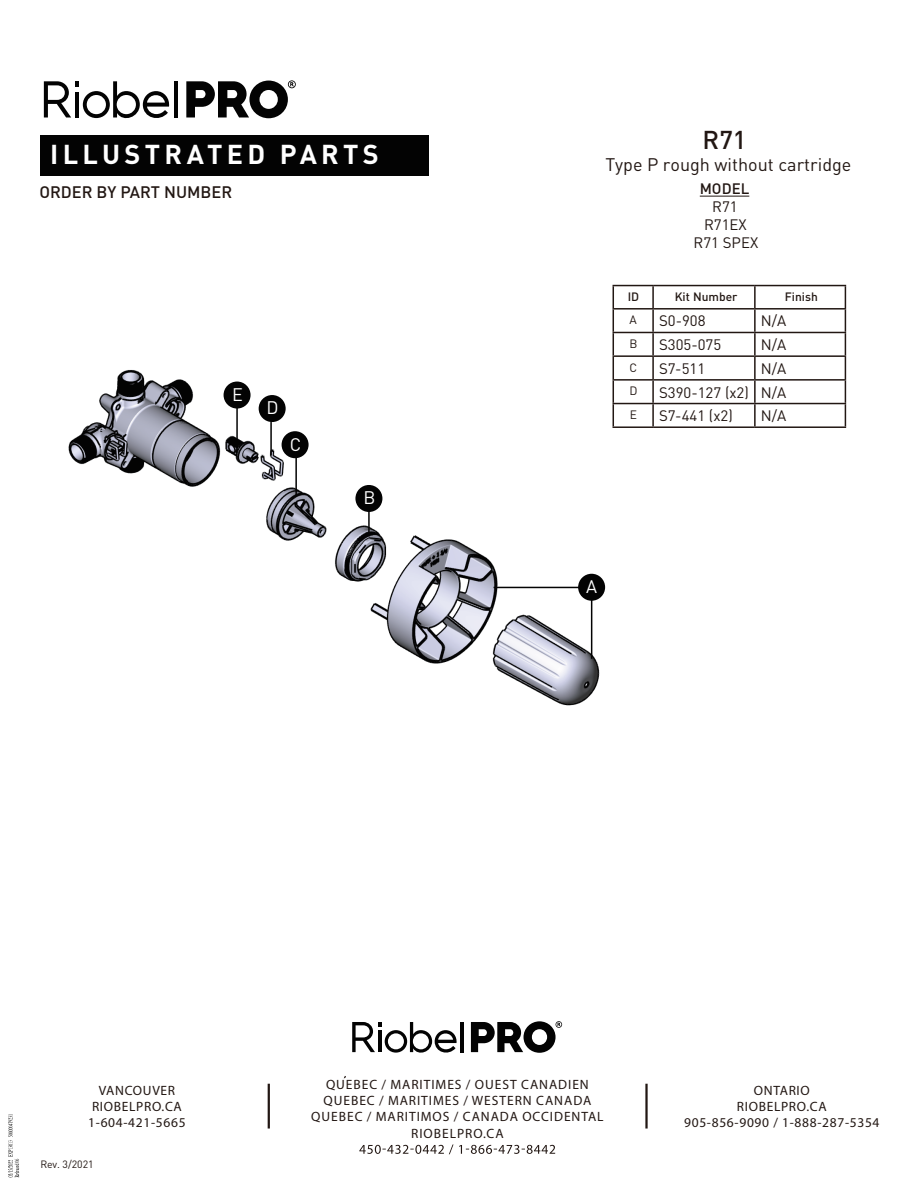
<style>
.page{position:relative;width:918px;height:1188px;background:#fff}
.page>*{position:absolute;margin:0;border:0;box-sizing:border-box;transform-origin:0 0}
.t1{font:700 27px "DIN Pro";letter-spacing:.16em;color:#fff}
.t2{font:500 25.5px "DIN Pro";color:#221713}
.t3{font:18px "DIN Pro";color:#221713}
.t4{font:18px "DIN Pro";color:#fff}
.t5{font:500 16.5px "DIN Pro";color:#221713}
.t6{font:15px/18px "DIN Pro";color:#221713;text-align:center}
.t7{font:500 15px "DIN Pro";color:#221713}
.t8{font:13.5px/16.2px "Myriad Pro";letter-spacing:.07em;color:#221713;text-align:center}
.t9{font:13.5px/16.2px "Myriad Pro";letter-spacing:.05em;color:#221713;text-align:center}
.t10{font:500 12px "DIN Pro";color:#221713}
.t11{font:12px/23.7px "DIN Pro";color:#221713;text-align:justify}
.t12{font:10.5px "DIN Pro";color:#221713}
</style>
<div class="page">
<div style="left:40px;top:135px;width:389px;height:41px;background:#030303"></div>
<img style="left:68px;top:284px;width:561px;height:422px">
<div style="left:578px;top:574px;width:27px;height:27px;background:#030303;border-radius:50%"></div>
<hr style="left:494px;top:587px;width:87px;height:1px;background:#030303">
<hr style="left:613px;top:285px;width:40px;height:1px;background:#221713">
<hr style="left:653px;top:285px;width:102px;height:1px;background:#221713">
<hr style="left:652px;top:286px;width:2px;height:22px;background:#221713">
<hr style="left:755px;top:285px;width:91px;height:1px;background:#221713">
<hr style="left:754px;top:286px;width:2px;height:22px;background:#221713">
<hr style="left:613px;top:308px;width:40px;height:2px;background:#221713">
<hr style="left:653px;top:308px;width:102px;height:2px;background:#221713">
<hr style="left:652px;top:310px;width:2px;height:22px;background:#221713">
<hr style="left:755px;top:308px;width:91px;height:2px;background:#221713">
<hr style="left:754px;top:310px;width:2px;height:22px;background:#221713">
<hr style="left:613px;top:332px;width:40px;height:1px;background:#221713">
<hr style="left:653px;top:332px;width:102px;height:1px;background:#221713">
<hr style="left:652px;top:333px;width:2px;height:22px;background:#221713">
<hr style="left:755px;top:332px;width:91px;height:1px;background:#221713">
<hr style="left:754px;top:333px;width:2px;height:22px;background:#221713">
<hr style="left:613px;top:355px;width:40px;height:2px;background:#221713">
<hr style="left:653px;top:355px;width:102px;height:2px;background:#221713">
<hr style="left:652px;top:357px;width:2px;height:22px;background:#221713">
<hr style="left:755px;top:355px;width:91px;height:2px;background:#221713">
<hr style="left:754px;top:357px;width:2px;height:22px;background:#221713">
<hr style="left:613px;top:379px;width:40px;height:2px;background:#221713">
<hr style="left:653px;top:379px;width:102px;height:2px;background:#221713">
<hr style="left:652px;top:381px;width:2px;height:22px;background:#221713">
<hr style="left:755px;top:379px;width:91px;height:2px;background:#221713">
<hr style="left:754px;top:381px;width:2px;height:22px;background:#221713">
<hr style="left:613px;top:403px;width:40px;height:1px;background:#221713">
<svg style="left:613px;top:286px;width:1px;height:140px"></svg>
<hr style="left:653px;top:403px;width:102px;height:1px;background:#221713">
<hr style="left:652px;top:404px;width:2px;height:22px;background:#221713">
<hr style="left:755px;top:403px;width:91px;height:1px;background:#221713">
<hr style="left:754px;top:404px;width:2px;height:22px;background:#221713">
<svg style="left:845px;top:286px;width:1px;height:140px"></svg>
<hr style="left:613px;top:426px;width:40px;height:2px;background:#221713">
<hr style="left:653px;top:426px;width:102px;height:2px;background:#221713">
<hr style="left:755px;top:426px;width:91px;height:2px;background:#221713">
<div style="left:355px;top:485px;width:27px;height:27px;background:#030303;border-radius:50%"></div>
<div style="left:282px;top:431px;width:27px;height:27px;background:#030303;border-radius:50%"></div>
<div style="left:259px;top:395px;width:27px;height:27px;background:#030303;border-radius:50%"></div>
<div style="left:224px;top:382px;width:27px;height:27px;background:#030303;border-radius:50%"></div>
<hr style="left:591px;top:598px;width:1px;height:61px;background:#030303">
<hr style="left:368px;top:509px;width:2px;height:27px;background:#030303">
<hr style="left:295px;top:456px;width:2px;height:40px;background:#030303">
<hr style="left:270px;top:422px;width:2px;height:34px;background:#030303">
<hr style="left:236px;top:406px;width:2px;height:33px;background:#030303">
<svg style="left:44px;top:81px;width:126px;height:37px"></svg>
<hr style="left:174px;top:81px;width:4px;height:36px;background:#030303">
<svg style="left:186px;top:80px;width:110px;height:38px"></svg>
<hr style="left:700px;top:196px;width:49px;height:1px;background:#221713">
<hr style="left:268px;top:1084px;width:2px;height:45px;background:#221713">
<hr style="left:645px;top:1084px;width:3px;height:45px;background:#221713">
<svg style="left:359px;top:1145px;width:196px;height:9px"></svg>
<svg style="left:352px;top:1022px;width:105px;height:31px"></svg>
<hr style="left:461px;top:1022px;width:3px;height:30px;background:#030303">
<svg style="left:471px;top:1021px;width:91px;height:32px"></svg>
<svg style="left:8px;top:1114px;width:11px;height:63px"></svg>
<h1 class="t1" style="left:50px;top:136px;width:330px">ILLUSTRATED PARTS</h1>
<p class="t5" style="left:39px;top:181px;width:194px">ORDER BY PART NUMBER</p>
<h3 class="t4" style="left:232px;top:382px;width:12px">E</h3>
<h3 class="t4" style="left:267px;top:396px;width:14px">D</h3>
<h3 class="t4" style="left:290px;top:432px;width:13px">C</h3>
<h3 class="t4" style="left:364px;top:486px;width:14px">B</h3>
<h2 class="t2" style="left:703px;top:122px;width:45px">R71</h2>
<h3 class="t3" style="left:605px;top:152px;width:248px">Type P rough without cartridge</h3>
<p class="t6" style="left:694px;top:197px;width:66px">R71<br>R71EX<br>R71 SPEX</p>
<p class="t7" style="left:700px;top:178px;width:51px">MODEL</p>
<p class="t10" style="left:628px;top:288px;width:13px">ID</p>
<p class="t11" style="left:629px;top:307px;width:10px">A B C D E</p>
<p class="t10" style="left:675px;top:288px;width:64px">Kit Number</p>
<p class="t10" style="left:785px;top:288px;width:34px">Finish</p>
<p class="t6" style="left:659px;top:311px;width:48px">S0-908</p>
<p class="t6" style="left:761px;top:311px;width:27px">N/A</p>
<p class="t6" style="left:659px;top:335px;width:64px">S305-075</p>
<p class="t6" style="left:761px;top:335px;width:27px">N/A</p>
<p class="t6" style="left:659px;top:359px;width:48px">S7-511</p>
<p class="t6" style="left:659px;top:356px;width:129px;line-height:23.7px;text-align:justify;text-indent:102px">N/A S390-127 (x2) N/A S7-441 (x2)</p>
<p class="t6" style="left:761px;top:406px;width:27px">N/A</p>
<h3 class="t4" style="left:586px;top:574px;width:12px">A</h3>
<p class="t8" style="left:311px;top:1076px;width:294px">QUEBEC / MARITIMES / OUEST CANADIEN<br>QUEBEC / MARITIMES / WESTERN CANADA<br>QUEBEC / MARITIMOS / CANADA OCCIDENTAL<br>RIOBELPRO.CA</p>
<p class="t9" style="left:88px;top:1082px;width:99px">VANCOUVER<br>RIOBELPRO.CA<br>1-604-421-5665</p>
<p class="t9" style="left:684px;top:1082px;width:197px">ONTARIO<br>RIOBELPRO.CA<br>905-856-9090 / 1-888-287-5354</p>
<p class="t12" style="left:40px;top:1157px;width:55px">Rev. 3/2021</p>
</div>
